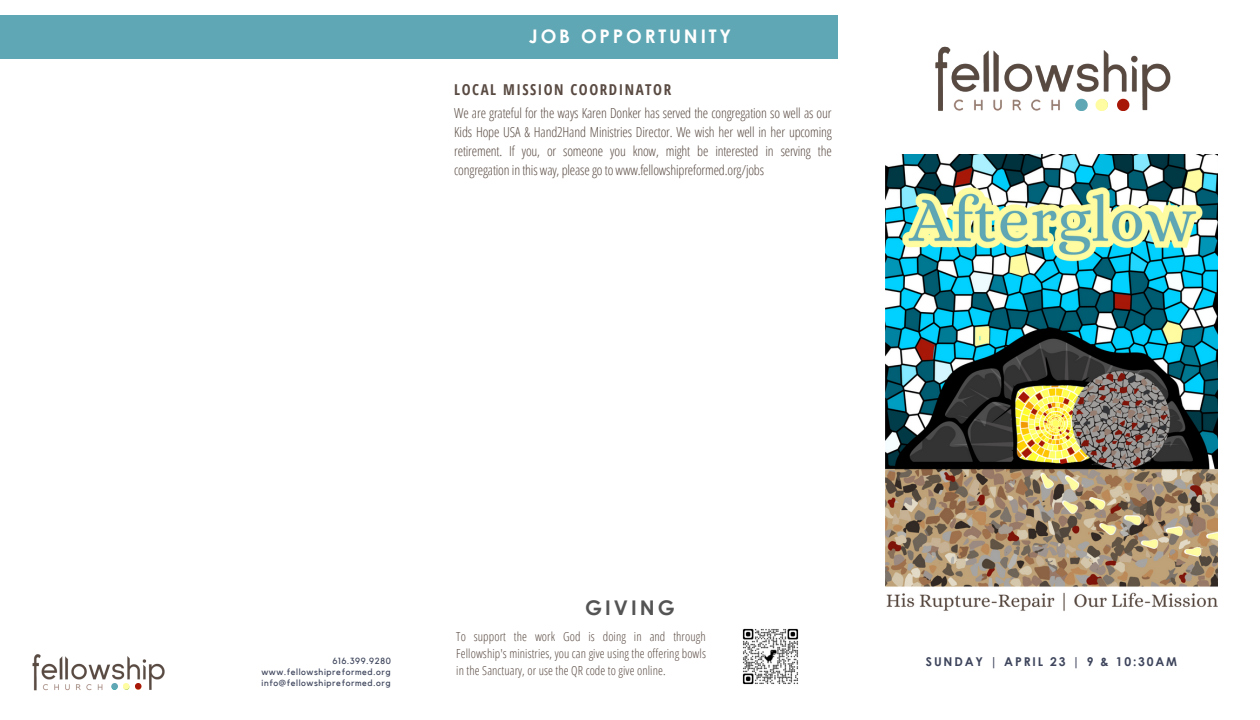
<style>
.page{position:relative;width:1260px;height:720px;background:#fff}
.page>*{position:absolute;margin:0;border:0;box-sizing:border-box;transform-origin:0 0}
.t1{font:700 20.25px "Century Gothic";letter-spacing:.15em;color:#545454}
.t2{font:700 18.75px "Century Gothic";letter-spacing:.15em;color:#fff}
.t3{font:700 condensed 15px "Open Sans";letter-spacing:.1em;color:#594a42}
.t4{font:300 13.75px/18.8px "Open Sans Condensed";letter-spacing:-.01em;color:#594a42;text-align:justify}
.t5{font:300 12.5px/16.9px "Open Sans Condensed";letter-spacing:.01em;color:#594a42;text-align:justify}
.t6{font:700 12.12px "Century Gothic";letter-spacing:.15em;color:#3e455c}
.t7{font:9px/10.9px "Kollektif";letter-spacing:.07em;color:#3e455c;text-align:justify}
</style>
<div class="page">
<img style="left:32px;top:654px;width:133px;height:37px">
<div style="left:111px;top:683px;width:7px;height:7px;background:#5fa7b4;border-radius:50%"></div>
<div style="left:123px;top:683px;width:6px;height:7px;background:#fffca1;border-radius:50%"></div>
<div style="left:135px;top:683px;width:7px;height:7px;background:#a81809;border-radius:50%"></div>
<div style="left:0;top:15px;width:838px;height:43px;background:#5fa7b4"></div>
<img style="left:935px;top:46px;width:236px;height:65px">
<div style="left:1075px;top:99px;width:13px;height:12px;background:#5fa7b4;border-radius:50%"></div>
<div style="left:1096px;top:99px;width:12px;height:12px;background:#fffca1;border-radius:50%"></div>
<div style="left:1117px;top:99px;width:12px;height:12px;background:#a81809;border-radius:50%"></div>
<img style="left:742px;top:628px;width:57px;height:57px">
<img style="left:886px;top:155px;width:332px;height:456px">
<h2 class="t2" style="left:529px;top:24px;width:204px">JOB OPPORTUNITY</h2>
<p class="t3" style="left:454px;top:79px;width:219px">LOCAL MISSION COORDINATOR</p>
<p class="t4" style="left:454px;top:104px;width:379px">We are grateful for the ways Karen Donker has served the congregation so well as our Kids Hope USA &amp; Hand2Hand Ministries Director. We wish her well in her upcoming retirement. If you, or someone you know, might be interested in serving the congregation in this way, please go to www.fellowshipreformed.org/jobs</p>
<h1 class="t1" style="left:585px;top:594px;width:91px">GIVING</h1>
<p class="t5" style="left:456px;top:627px;width:251px">To support the work God is doing in and through Fellowship's ministries, you can give using the offering bowls in the Sanctuary, or use the QR code to give online.</p>
<p class="t7" style="left:261px;top:656px;width:131px;text-indent:71px">616.399.9280 www.fellowshipreformed.org info@fellowshipreformed.org</p>
<p class="t6" style="left:926px;top:653px;width:253px">SUNDAY | APRIL 23 | 9 &amp; 10:30AM</p>
</div>
